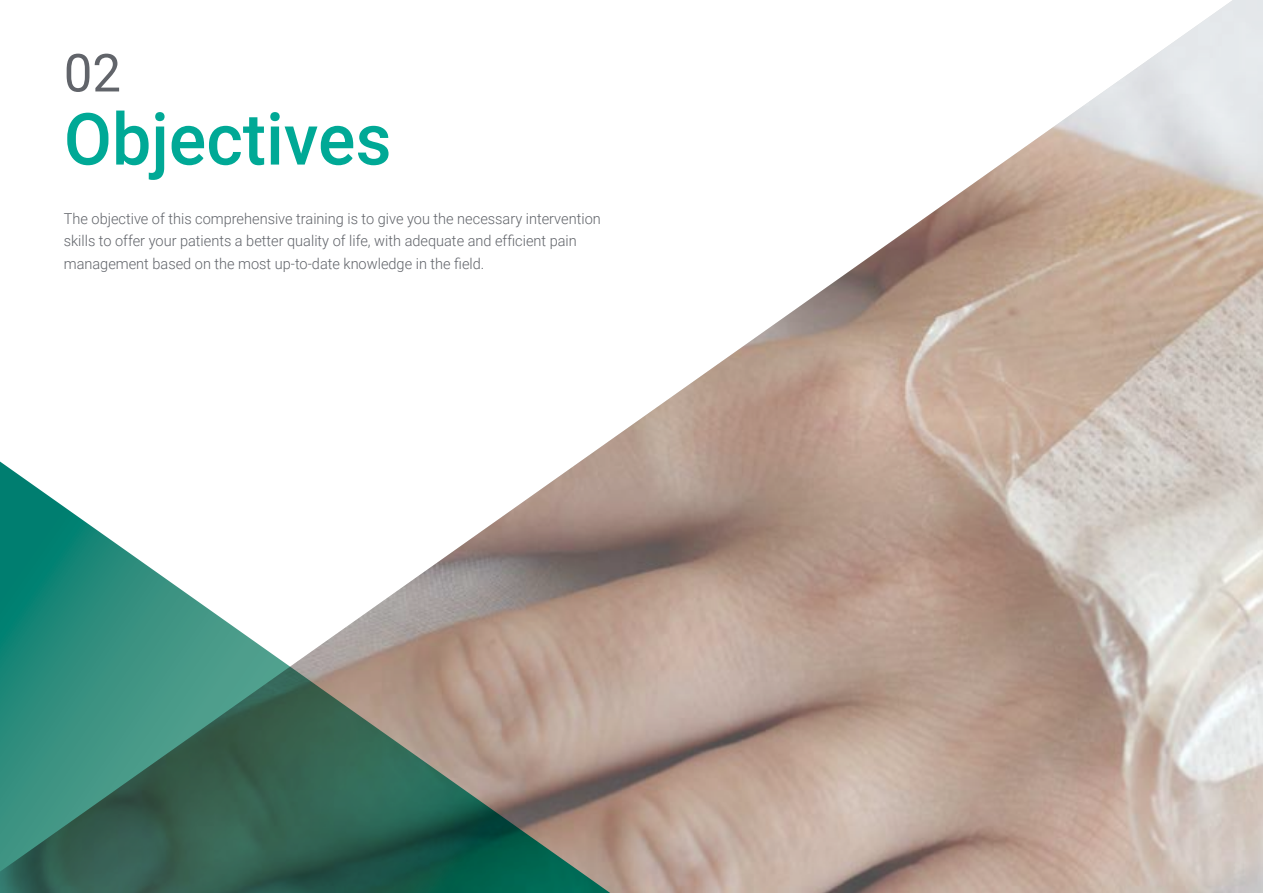
<style>
.page{position:relative;width:1263px;height:893px;background:#fff}
.page>*{position:absolute;margin:0;border:0;box-sizing:border-box;transform-origin:0 0}
.t1{font:500 72px "Roboto";color:#00a996}
.t2{font:52.5px "Roboto";color:#61646a}
.t3{font:300 15px/22.5px "Roboto";color:#61646a}
</style>
<div class="page">
<img style="left:602px;top:0;width:661px;height:893px">
<svg style="left:0;top:446px;width:640px;height:447px"></svg>
<h2 class="t2" style="left:64px;top:36px;width:59px">02</h2>
<h1 class="t1" style="left:64px;top:89px;width:329px">Objectives</h1>
<p class="t3" style="left:64px;top:207px;width:538px">The objective of this comprehensive training is to give you the necessary intervention skills to offer your patients a better quality of life, with adequate and efficient pain management based on the most up-to-date knowledge in the field.</p>
</div>
